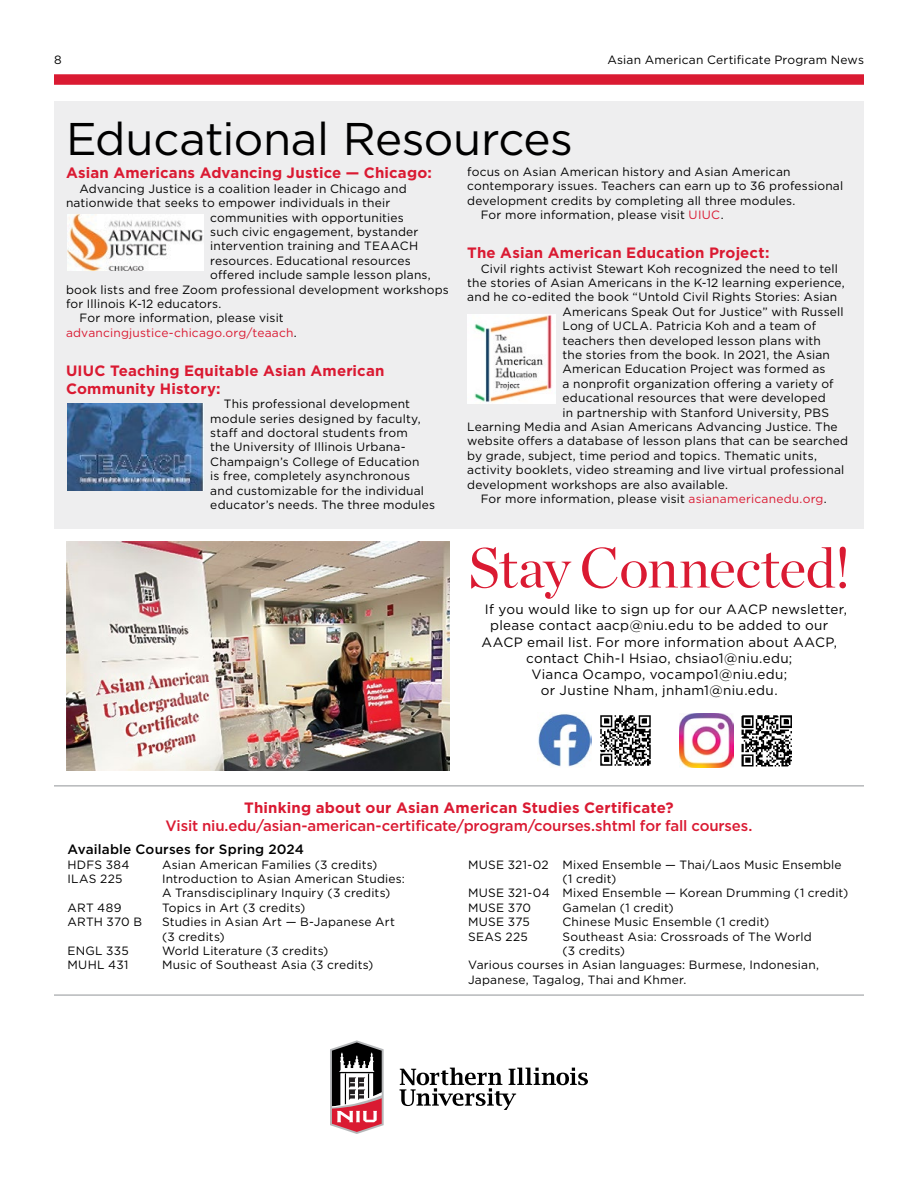
<style>
.page{position:relative;width:918px;height:1188px;background:#fff}
.page>*{position:absolute;margin:0;border:0;box-sizing:border-box;transform-origin:0 0}
._2021_omis_red_larger_headline_-h1{font:56.25px "Chronicle Display";letter-spacing:-.005em;color:#da1a32}
._2021_omis_Newsletter_headline_1_-h1{font:45.75px "Gotham";letter-spacing:-.01em;color:#000}
.Newsletter_subheading_-p{font:700 15px/18px "Gotham";letter-spacing:.01em;color:#da1a32}
._2021_body_text_-p{font:500 15px "Gotham";letter-spacing:-.01em;color:#da1a32}
._2021_body_text_-p-2{font:13.5px "Gotham";letter-spacing:.02em;color:#000}
.Newsletter_subheading_-p-2{font:500 13.5px "Gotham";letter-spacing:.01em;color:#000}
.smaller_8_pt_gotham_body_text_-p{font:12px/14.4px "Gotham";letter-spacing:.015em;color:#000}
._2021_body_text_-p-3{font:12px/14.4px "Gotham";letter-spacing:.015em;color:#000}
.smaller_8_pt_gotham_body_text_-p-2{font:12px/14.4px "Gotham";letter-spacing:.015em;color:#da1a32;text-align:center}
.s1{color:#000}
.s2{color:#da1a32}
</style>
<div class="page">
<div style="left:54px;top:74px;width:810px;height:11px;background:#da1a32"></div>
<div style="left:54px;top:101px;width:810px;height:428px;background:#eeeeef"></div>
<img style="left:68px;top:215px;width:136px;height:55px">
<img style="left:467px;top:314px;width:89px;height:89px">
<img style="left:68px;top:403px;width:136px;height:88px">
<img style="left:66px;top:541px;width:383px;height:229px">
<img style="left:600px;top:715px;width:51px;height:51px">
<img style="left:741px;top:715px;width:51px;height:52px">
<img style="left:538px;top:714px;width:54px;height:53px">
<img style="left:679px;top:713px;width:55px;height:54px">
<svg style="left:330px;top:1040px;width:54px;height:94px"></svg>
<svg style="left:400px;top:1068px;width:188px;height:42px"></svg>
<hr style="left:54px;top:994px;width:810px;height:2px;background:#b6b8ba">
<hr style="left:54px;top:785px;width:810px;height:2px;background:#b6b8ba">
<p class="smaller_8_pt_gotham_body_text_-p" style="left:54px;top:52px;width:9px">8</p>
<p class="smaller_8_pt_gotham_body_text_-p" style="left:607px;top:52px;width:258px">Asian American Certificate Program News</p>
<h1 class="_2021_omis_Newsletter_headline_1_-h1" style="left:66px;top:109px;width:509px">Educational Resources</h1>
<p class="Newsletter_subheading_-p" style="left:66px;top:164px;width:367px">Asian Americans Advancing Justice — Chicago:</p>
<p class="smaller_8_pt_gotham_body_text_-p" style="left:80px;top:181px;width:329px">Advancing Justice is a coalition leader in Chicago and</p>
<p class="smaller_8_pt_gotham_body_text_-p" style="left:66px;top:195px;width:326px">nationwide that seeks to empower individuals in their</p>
<p class="smaller_8_pt_gotham_body_text_-p" style="left:210px;top:210px;width:195px">communities with opportunities</p>
<p class="smaller_8_pt_gotham_body_text_-p" style="left:210px;top:224px;width:210px">such civic engagement, bystander</p>
<p class="smaller_8_pt_gotham_body_text_-p" style="left:210px;top:239px;width:209px">intervention training and TEAACH</p>
<p class="smaller_8_pt_gotham_body_text_-p" style="left:210px;top:253px;width:202px">resources. Educational resources</p>
<p class="smaller_8_pt_gotham_body_text_-p" style="left:210px;top:267px;width:222px">offered include sample lesson plans,</p>
<p class="smaller_8_pt_gotham_body_text_-p" style="left:66px;top:282px;width:384px">book lists and free Zoom professional development workshops</p>
<p class="smaller_8_pt_gotham_body_text_-p" style="left:66px;top:296px;width:157px">for Illinois K-12 educators.</p>
<p class="smaller_8_pt_gotham_body_text_-p-2" style="left:66px;top:311px;width:232px"><span class="s1">For more information, please visit </span>advancingjustice-chicago.org/teaach<span class="s1">.</span></p>
<p class="Newsletter_subheading_-p" style="left:66px;top:361px;width:320px">UIUC Teaching Equitable Asian American<br>Community History:</p>
<p class="smaller_8_pt_gotham_body_text_-p" style="left:210px;top:397px;width:226px;text-indent:14px">This professional development module series designed by faculty, staff and doctoral students from<br>the University of Illinois Urbana-Champaign’s College of Education<br>is free, completely asynchronous and customizable for the individual educator’s needs. The three modules</p>
<p class="smaller_8_pt_gotham_body_text_-p" style="left:467px;top:164px;width:378px">focus on Asian American history and Asian American contemporary issues. Teachers can earn up to 36 professional development credits by completing all three modules.</p>
<p class="smaller_8_pt_gotham_body_text_-p" style="left:481px;top:207px;width:245px">For more information, please visit <span class="s2">UIUC</span>.</p>
<p class="Newsletter_subheading_-p" style="left:467px;top:244px;width:304px">The Asian American Education Project:</p>
<p class="smaller_8_pt_gotham_body_text_-p" style="left:481px;top:261px;width:359px">Civil rights activist Stewart Koh recognized the need to tell</p>
<p class="smaller_8_pt_gotham_body_text_-p" style="left:467px;top:275px;width:379px">the stories of Asian Americans in the K-12 learning experience,</p>
<p class="smaller_8_pt_gotham_body_text_-p" style="left:467px;top:290px;width:372px">and he co-edited the book “Untold Civil Rights Stories: Asian</p>
<p class="smaller_8_pt_gotham_body_text_-p" style="left:563px;top:304px;width:283px">Americans Speak Out for Justice” with Russell</p>
<p class="smaller_8_pt_gotham_body_text_-p" style="left:563px;top:319px;width:255px">Long of UCLA. Patricia Koh and a team of</p>
<p class="smaller_8_pt_gotham_body_text_-p" style="left:563px;top:333px;width:260px">teachers then developed lesson plans with</p>
<p class="smaller_8_pt_gotham_body_text_-p" style="left:563px;top:347px;width:269px">the stories from the book. In 2021, the Asian</p>
<p class="smaller_8_pt_gotham_body_text_-p" style="left:563px;top:362px;width:264px">American Education Project was formed as</p>
<p class="smaller_8_pt_gotham_body_text_-p" style="left:563px;top:376px;width:273px">a nonprofit organization offering a variety of</p>
<p class="smaller_8_pt_gotham_body_text_-p" style="left:563px;top:391px;width:265px">educational resources that were developed</p>
<p class="smaller_8_pt_gotham_body_text_-p" style="left:563px;top:405px;width:268px">in partnership with Stanford University, PBS</p>
<p class="smaller_8_pt_gotham_body_text_-p" style="left:467px;top:419px;width:372px">Learning Media and Asian Americans Advancing Justice. The</p>
<p class="smaller_8_pt_gotham_body_text_-p" style="left:467px;top:434px;width:382px">website offers a database of lesson plans that can be searched</p>
<p class="smaller_8_pt_gotham_body_text_-p" style="left:467px;top:448px;width:351px">by grade, subject, time period and topics. Thematic units,</p>
<p class="smaller_8_pt_gotham_body_text_-p" style="left:467px;top:463px;width:379px">activity booklets, video streaming and live virtual professional</p>
<p class="smaller_8_pt_gotham_body_text_-p" style="left:467px;top:477px;width:262px">development workshops are also available.</p>
<p class="smaller_8_pt_gotham_body_text_-p" style="left:481px;top:491px;width:348px">For more information, please visit <span class="s2">asianamericanedu.org</span>.</p>
<h1 class="_2021_omis_red_larger_headline_-h1" style="left:468px;top:525px;width:384px">Stay Connected!</h1>
<p class="_2021_body_text_-p-2" style="left:485px;top:601px;width:364px">If you would like to sign up for our AACP newsletter,</p>
<p class="_2021_body_text_-p-2" style="left:490px;top:617px;width:340px">please contact aacp@niu.edu to be added to our</p>
<p class="_2021_body_text_-p-2" style="left:482px;top:633px;width:357px">AACP email list. For more information about AACP,</p>
<p class="_2021_body_text_-p-2" style="left:526px;top:649px;width:268px">contact Chih-I Hsiao, chsiao1@niu.edu;</p>
<p class="_2021_body_text_-p-2" style="left:531px;top:666px;width:257px">Vianca Ocampo, vocampo1@niu.edu;</p>
<p class="_2021_body_text_-p-2" style="left:541px;top:682px;width:238px">or Justine Nham, jnham1@niu.edu.</p>
<p class="Newsletter_subheading_-p" style="left:244px;top:799px;width:431px">Thinking about our Asian American Studies Certificate?</p>
<p class="_2021_body_text_-p" style="left:166px;top:816px;width:588px">Visit niu.edu/asian-american-certificate/program/courses.shtml for fall courses.</p>
<p class="Newsletter_subheading_-p-2" style="left:68px;top:841px;width:238px">Available Courses for Spring 2024</p>
<p class="_2021_body_text_-p-3" style="left:68px;top:857px;width:64px">HDFS 384</p>
<p class="_2021_body_text_-p-3" style="left:162px;top:857px;width:217px">Asian American Families (3 credits)</p>
<p class="_2021_body_text_-p-3" style="left:68px;top:871px;width:57px">ILAS 225</p>
<p class="_2021_body_text_-p-3" style="left:162px;top:871px;width:245px">Introduction to Asian American Studies:</p>
<p class="_2021_body_text_-p-3" style="left:162px;top:886px;width:230px">A Transdisciplinary Inquiry (3 credits)</p>
<p class="_2021_body_text_-p-3" style="left:68px;top:900px;width:55px">ART 489</p>
<p class="_2021_body_text_-p-3" style="left:162px;top:900px;width:145px">Topics in Art (3 credits)</p>
<p class="_2021_body_text_-p-3" style="left:68px;top:914px;width:76px">ARTH 370 B</p>
<p class="_2021_body_text_-p-3" style="left:162px;top:914px;width:234px">Studies in Asian Art — B-Japanese Art (3 credits)</p>
<p class="_2021_body_text_-p-3" style="left:68px;top:943px;width:63px">ENGL 335</p>
<p class="_2021_body_text_-p-3" style="left:162px;top:943px;width:168px">World Literature (3 credits)</p>
<p class="_2021_body_text_-p-3" style="left:68px;top:958px;width:63px">MUHL 431</p>
<p class="_2021_body_text_-p-3" style="left:162px;top:958px;width:213px">Music of Southeast Asia (3 credits)</p>
<p class="_2021_body_text_-p-3" style="left:562px;top:857px;width:281px;text-indent:-94px">MUSE 321-02 Mixed Ensemble — Thai/Laos Music Ensemble (1 credit)</p>
<p class="_2021_body_text_-p-3" style="left:468px;top:886px;width:382px">MUSE 321-04 Mixed Ensemble — Korean Drumming (1 credit)</p>
<p class="_2021_body_text_-p-3" style="left:468px;top:900px;width:64px">MUSE 370</p>
<p class="_2021_body_text_-p-3" style="left:562px;top:900px;width:113px">Gamelan (1 credit)</p>
<p class="_2021_body_text_-p-3" style="left:468px;top:914px;width:63px">MUSE 375</p>
<p class="_2021_body_text_-p-3" style="left:562px;top:914px;width:208px">Chinese Music Ensemble (1 credit)</p>
<p class="_2021_body_text_-p-3" style="left:468px;top:929px;width:61px">SEAS 225</p>
<p class="_2021_body_text_-p-3" style="left:562px;top:929px;width:251px">Southeast Asia: Crossroads of The World (3 credits)</p>
<p class="_2021_body_text_-p-3" style="left:468px;top:958px;width:353px">Various courses in Asian languages: Burmese, Indonesian,<br>Japanese, Tagalog, Thai and Khmer.</p>
</div>
